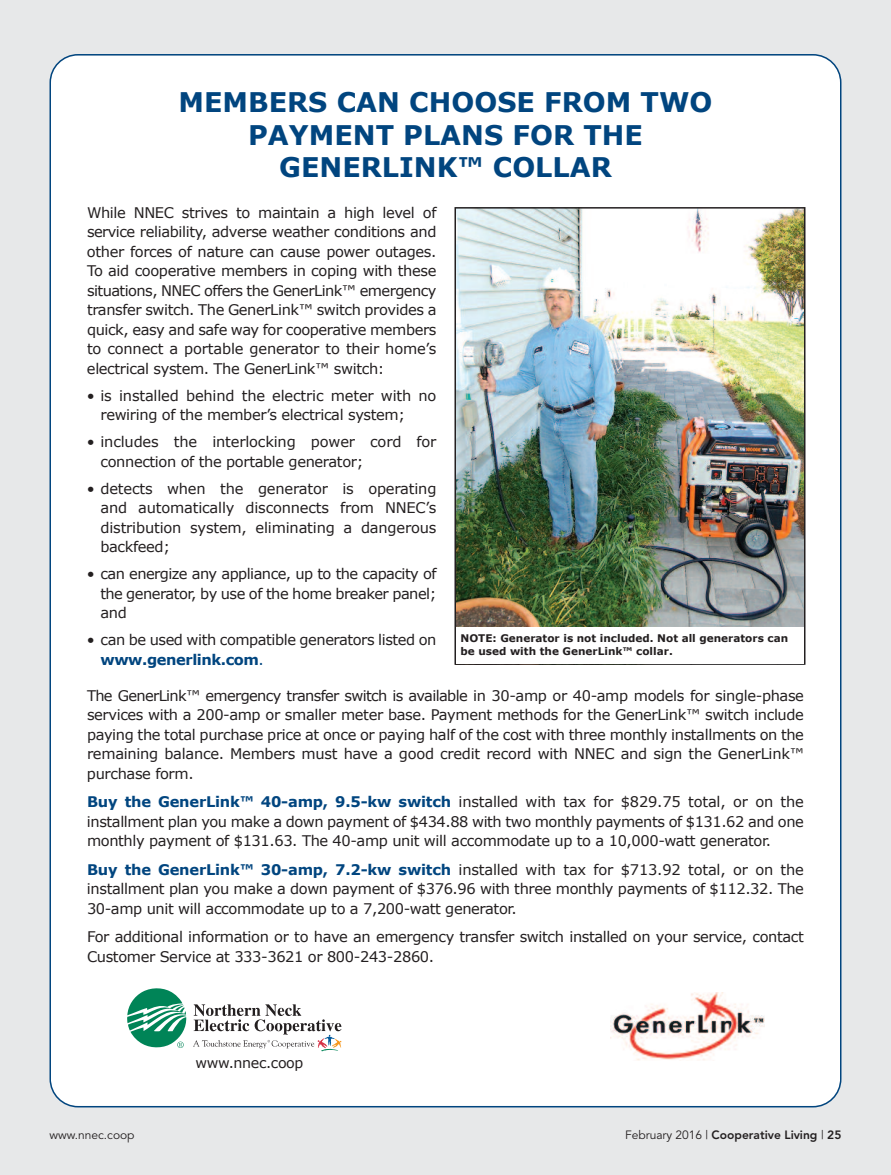
<style>
.page{position:relative;width:891px;height:1175px;background:#fff}
.page>*{position:absolute;margin:0;border:0;box-sizing:border-box;transform-origin:0 0}
.t1{font:700 27px/32.4px "Verdana";color:#01457f;text-align:center}
.t2{font:14.7px/19.5px "Verdana";letter-spacing:-.025em;color:#231f20;text-align:justify}
.t3{font:14.25px "Verdana";letter-spacing:-.025em;color:#231f20}
.t4{font:800 12px "Avenir";color:#231f20}
.t5{font:12px "Avenir";color:#231f20}
.t6{font:700 10.5px/12.6px "Verdana";color:#231f20}
.s1{font-weight:700;color:#01457f}
.s2{color:#01457f}
.s3{font-weight:400}
</style>
<div class="page">
<div style="left:0;top:0;width:891px;height:1174px;background:#e7e8e9"></div>
<div style="left:50px;top:54px;width:792px;height:1053px;background:#fff"></div>
<img style="left:457px;top:210px;width:346px;height:417px">
<div style="left:454px;top:207px;width:352px;height:457px;border:2px solid #231f20"></div>
<div style="left:51px;top:981px;width:789px;height:99px;background:#fff"></div>
<img style="left:611px;top:992px;width:154px;height:69px">
<svg style="left:127px;top:988px;width:60px;height:60px"></svg>
<svg style="left:193px;top:1004px;width:149px;height:47px"></svg>
<div style="left:456px;top:627px;width:348px;height:36px;background:#fff"></div>
<h1 class="t1" style="left:179px;top:85px;width:535px">MEMBERS CAN CHOOSE FROM TWO<br>PAYMENT PLANS FOR THE<br>GENERLINK™ COLLAR</h1>
<p class="t2" style="left:87px;top:202px;width:351px">While NNEC strives to maintain a high level of service reliability, adverse weather conditions and other forces of nature can cause power outages.<br>To aid cooperative members in coping with these situations, NNEC offers the GenerLink™ emergency transfer switch. The GenerLink™ switch provides a quick, easy and safe way for cooperative members to connect a portable generator to their home’s electrical system. The GenerLink™ switch:</p>
<p class="t2" style="left:100px;top:385px;width:337px;text-indent:-13px">• is installed behind the electric meter with no rewiring of the member’s electrical system;</p>
<p class="t2" style="left:100px;top:431px;width:338px;text-indent:-13px">• includes the interlocking power cord for connection of the portable generator;</p>
<p class="t2" style="left:100px;top:478px;width:337px;text-indent:-13px">• detects when the generator is operating and automatically disconnects from NNEC’s distribution system, eliminating a dangerous backfeed;</p>
<p class="t2" style="left:100px;top:563px;width:338px;text-indent:-14px">• can energize any appliance, up to the capacity of the generator, by use of the home breaker panel; and</p>
<p class="t2" style="left:100px;top:629px;width:338px;text-indent:-14px">• can be used with compatible generators listed on <span class="s1">www.generlink.com</span><span class="s2">.</span></p>
<p class="t2" style="left:87px;top:685px;width:719px">The GenerLink™ emergency transfer switch is available in 30-amp or 40-amp models for single-phase services with a 200-amp or smaller meter base. Payment methods for the GenerLink™ switch include paying the total purchase price at once or paying half of the cost with three monthly installments on the remaining balance. Members must have a good credit record with NNEC and sign the GenerLink™ purchase form.</p>
<p class="t2" style="left:87px;top:791px;width:719px"><span class="s1">Buy the GenerLink™ 40-amp, 9.5-kw switch</span> installed with tax for $829.75 total, or on the installment plan you make a down payment of $434.88 with two monthly payments of $131.62 and one monthly payment of $131.63. The 40-amp unit will accommodate up to a 10,000-watt generator.</p>
<p class="t2" style="left:87px;top:859px;width:719px"><span class="s1">Buy the GenerLink™ 30-amp, 7.2-kw switch</span> installed with tax for $713.92 total, or on the installment plan you make a down payment of $376.96 with three monthly payments of $112.32. The 30-amp unit will accommodate up to a 7,200-watt generator.</p>
<p class="t2" style="left:87px;top:926px;width:718px">For additional information or to have an emergency transfer switch installed on your service, contact<br>Customer Service at 333-3621 or 800-243-2860.</p>
<p class="t6" style="left:460px;top:631px;width:329px">NOTE: Generator is not included. Not all generators can be used with the GenerLink™ collar.</p>
<p class="t3" style="left:195px;top:1053px;width:110px">www.nnec.coop</p>
<p class="t5" style="left:50px;top:1130px;width:87px">www.nnec.coop</p>
<p class="t4" style="left:625px;top:1130px;width:218px"><span class="s3">February 2016 |</span> Cooperative Living <span class="s3">|</span> 25</p>
</div>
